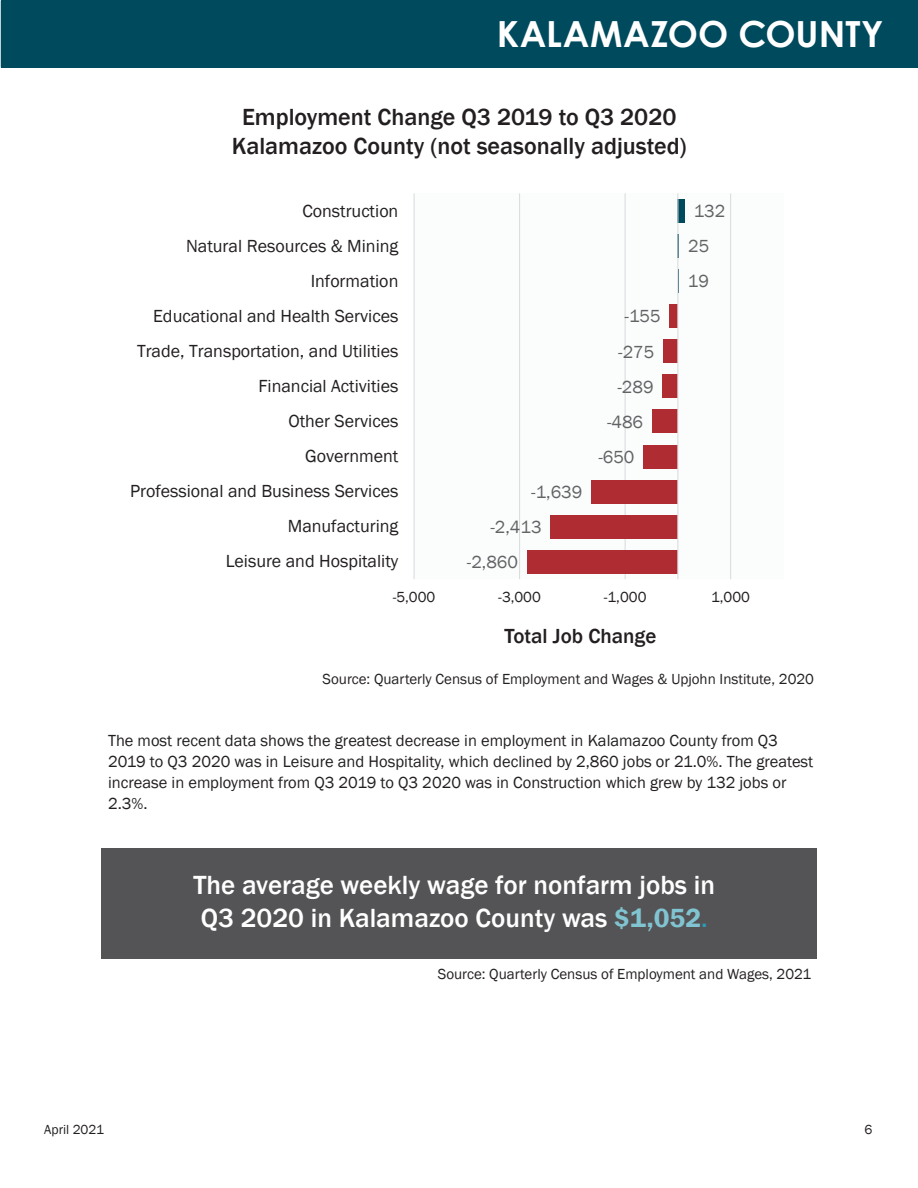
<style>
.page{position:relative;width:918px;height:1188px;background:#fff}
.page>*{position:absolute;margin:0;border:0;box-sizing:border-box;transform-origin:0 0}
.t1{font:700 36px "Century Gothic";letter-spacing:.005em;color:#fff}
.t2{font:500 27px "Franklin Gothic";color:#fff}
.t3{font:500 24px "Franklin Gothic";color:#231f20}
.t4{font:500 21px "Franklin Gothic";color:#231f20}
.t5{font:18px "Franklin Gothic";color:#231f20}
.t6{font:18px "Franklin Gothic";color:#636366}
.Paragraph_Style_1{font:16.5px/21px "Franklin Gothic";color:#231f20}
.Paragraph_Style_1-2{font:15px "Franklin Gothic";color:#231f20}
.t7{font:13.5px "Franklin Gothic";color:#231f20}
.s1{font-weight:600;color:#80c4d2}
.s2{color:#2b9cb4}
</style>
<div class="page">
<div style="left:2px;top:0;width:916px;height:68px;background:#004a5e"></div>
<div style="left:101px;top:849px;width:716px;height:110px;background:#545355"></div>
<div style="left:414px;top:193px;width:369px;height:386px;background:#fbfcfc"></div>
<hr style="left:414px;top:193px;width:1px;height:386px;background:#dcdddf">
<hr style="left:519px;top:193px;width:1px;height:386px;background:#dcdddf">
<hr style="left:625px;top:193px;width:1px;height:386px;background:#dcdddf">
<hr style="left:730px;top:193px;width:1px;height:386px;background:#dcdddf">
<div style="left:527px;top:550px;width:151px;height:23px;background:#af2c32"></div>
<div style="left:551px;top:515px;width:127px;height:23px;background:#af2c32"></div>
<div style="left:591px;top:480px;width:87px;height:23px;background:#af2c32"></div>
<div style="left:644px;top:445px;width:34px;height:23px;background:#af2c32"></div>
<div style="left:652px;top:410px;width:26px;height:23px;background:#af2c32"></div>
<div style="left:663px;top:375px;width:15px;height:23px;background:#af2c32"></div>
<div style="left:663px;top:340px;width:15px;height:23px;background:#af2c32"></div>
<div style="left:670px;top:304px;width:8px;height:24px;background:#af2c32"></div>
<svg style="left:678px;top:269px;width:1px;height:24px"></svg>
<svg style="left:678px;top:234px;width:1px;height:24px"></svg>
<div style="left:678px;top:199px;width:7px;height:24px;background:#004a5e"></div>
<hr style="left:677px;top:193px;width:1px;height:386px;background:#dcdddf">
<p class="t1" style="left:497px;top:6px;width:388px">KALAMAZOO COUNTY</p>
<p class="t3" style="left:242px;top:102px;width:436px">Employment Change Q3 2019 to Q3 2020</p>
<p class="t3" style="left:232px;top:131px;width:456px">Kalamazoo County (not seasonally adjusted)</p>
<p class="t5" style="left:302px;top:199px;width:97px">Construction</p>
<p class="t6" style="left:694px;top:200px;width:33px">132</p>
<p class="t5" style="left:186px;top:234px;width:214px">Natural Resources &amp; Mining</p>
<p class="t6" style="left:688px;top:235px;width:23px">25</p>
<p class="t5" style="left:311px;top:270px;width:89px">Information</p>
<p class="t6" style="left:688px;top:270px;width:23px">19</p>
<p class="t5" style="left:153px;top:305px;width:247px">Educational and Health Services</p>
<p class="t6" style="left:625px;top:305px;width:38px">-155</p>
<p class="t5" style="left:137px;top:340px;width:263px">Trade, Transportation, and Utilities</p>
<p class="t6" style="left:618px;top:340px;width:38px">-275</p>
<p class="t5" style="left:258px;top:375px;width:141px">Financial Activities</p>
<p class="t6" style="left:617px;top:375px;width:38px">-289</p>
<p class="t5" style="left:288px;top:410px;width:112px">Other Services</p>
<p class="t6" style="left:607px;top:410px;width:38px">-486</p>
<p class="t5" style="left:305px;top:445px;width:95px">Government</p>
<p class="t6" style="left:598px;top:446px;width:38px">-650</p>
<p class="t5" style="left:130px;top:480px;width:270px">Professional and Business Services</p>
<p class="t6" style="left:531px;top:481px;width:53px">-1,639</p>
<p class="t5" style="left:288px;top:515px;width:112px">Manufacturing</p>
<p class="t6" style="left:490px;top:516px;width:53px">-2,413</p>
<p class="t5" style="left:226px;top:550px;width:174px">Leisure and Hospitality</p>
<p class="t6" style="left:467px;top:551px;width:53px">-2,860</p>
<p class="Paragraph_Style_1-2" style="left:393px;top:588px;width:44px">-5,000</p>
<p class="Paragraph_Style_1-2" style="left:498px;top:588px;width:44px">-3,000</p>
<p class="Paragraph_Style_1-2" style="left:604px;top:588px;width:44px">-1,000</p>
<p class="Paragraph_Style_1-2" style="left:711px;top:588px;width:40px">1,000</p>
<p class="t4" style="left:504px;top:623px;width:153px">Total Job Change</p>
<p class="Paragraph_Style_1-2" style="left:323px;top:669px;width:493px">Source: Quarterly Census of Employment and Wages &amp; Upjohn Institute, 2020</p>
<p class="Paragraph_Style_1" style="left:108px;top:731px;width:707px">The most recent data shows the greatest decrease in employment in Kalamazoo County from Q3<br>2019 to Q3 2020 was in Leisure and Hospitality, which declined by 2,860 jobs or 21.0%. The greatest increase in employment from Q3 2019 to Q3 2020 was in Construction which grew by 132 jobs or 2.3%.</p>
<p class="t2" style="left:193px;top:868px;width:523px">The average weekly wage for nonfarm jobs in</p>
<p class="t2" style="left:201px;top:901px;width:509px">Q3 2020 in Kalamazoo County was <span class="s1">$1,052</span><span class="s2">.</span></p>
<p class="Paragraph_Style_1-2" style="left:438px;top:965px;width:375px">Source: Quarterly Census of Employment and Wages, 2021</p>
<p class="t7" style="left:44px;top:1122px;width:61px">April 2021</p>
<p class="t7" style="left:864px;top:1122px;width:9px">6</p>
</div>
